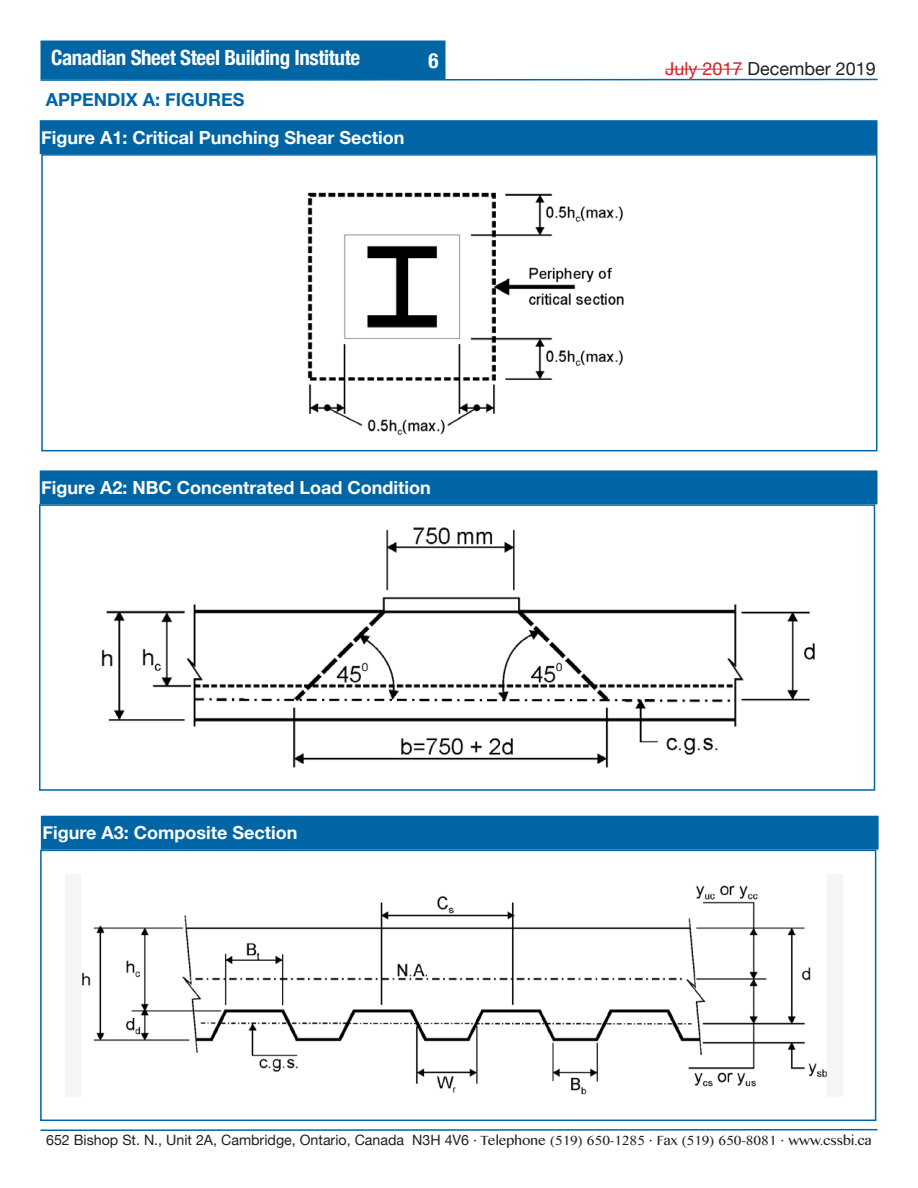
<style>
.page{position:relative;width:918px;height:1188px;background:#fff}
.page>*{position:absolute;margin:0;border:0;box-sizing:border-box;transform-origin:0 0}
.t1{font:700 condensed 21px "Helvetica Neue";letter-spacing:-.02em;color:#fff}
.t2{font:700 18px "Helvetica Neue";color:#fff}
.t3{font:18px "Helvetica Neue";color:#231f20}
.t4{font:700 18px "Helvetica Neue";color:#0065a4}
.t5{font:14.25px "Helvetica Neue";color:#231f20}
.s1{color:#d1232a}
.s2{font-family:"Telugu MN"}
</style>
<div class="page">
<svg style="left:40px;top:78px;width:838px;height:3px;background:#74abcd"></svg>
<div style="left:40px;top:40px;width:406px;height:40px;background:#0065a4;border:2px solid #0065a4"></div>
<hr style="left:665px;top:69px;width:78px;height:1px;background:#d1232a">
<svg style="left:40px;top:1128px;width:838px;height:3px"></svg>
<img style="left:307px;top:192px;width:317px;height:243px">
<img style="left:101px;top:527px;width:714px;height:241px">
<img style="left:81px;top:885px;width:747px;height:210px">
<div style="left:40px;top:121px;width:837px;height:32px;background:#0065a4"></div>
<div style="left:40px;top:120px;width:838px;height:34px;border:2px solid #0065a4"></div>
<div style="left:41px;top:154px;width:837px;height:297px;border:2px solid #0065a4"></div>
<div style="left:40px;top:471px;width:837px;height:33px;background:#0065a4"></div>
<div style="left:40px;top:470px;width:838px;height:34px;border:2px solid #0065a4"></div>
<div style="left:39px;top:504px;width:836px;height:287px;border:2px solid #0065a4"></div>
<div style="left:42px;top:816px;width:836px;height:33px;background:#0065a4"></div>
<div style="left:41px;top:816px;width:838px;height:34px;border:2px solid #0065a4"></div>
<div style="left:40px;top:850px;width:836px;height:271px;border:2px solid #0065a4"></div>
<p class="t1" style="left:51px;top:40px;width:310px">Canadian Sheet Steel Building Institute</p>
<p class="t4" style="left:46px;top:86px;width:200px">APPENDIX A: FIGURES</p>
<p class="t2" style="left:41px;top:123px;width:365px">Figure A1: Critical Punching Shear Section</p>
<p class="t1" style="left:428px;top:43px;width:12px">6</p>
<p class="t2" style="left:41px;top:473px;width:391px">Figure A2: NBC Concentrated Load Condition</p>
<p class="t2" style="left:42px;top:819px;width:256px">Figure A3: Composite Section</p>
<p class="t3" style="left:665px;top:56px;width:212px"><span class="s1">July 2017</span> December 2019</p>
<p class="t5" style="left:46px;top:1130px;width:827px">652 Bishop St. N., Unit 2A, Cambridge, Ontario, Canada N3H 4V6 · <span class="s2">Telephone (519) 650-1285</span> · <span class="s2">Fax (519) 650-8081</span> · <span class="s2">www.cssbi.ca</span></p>
</div>
